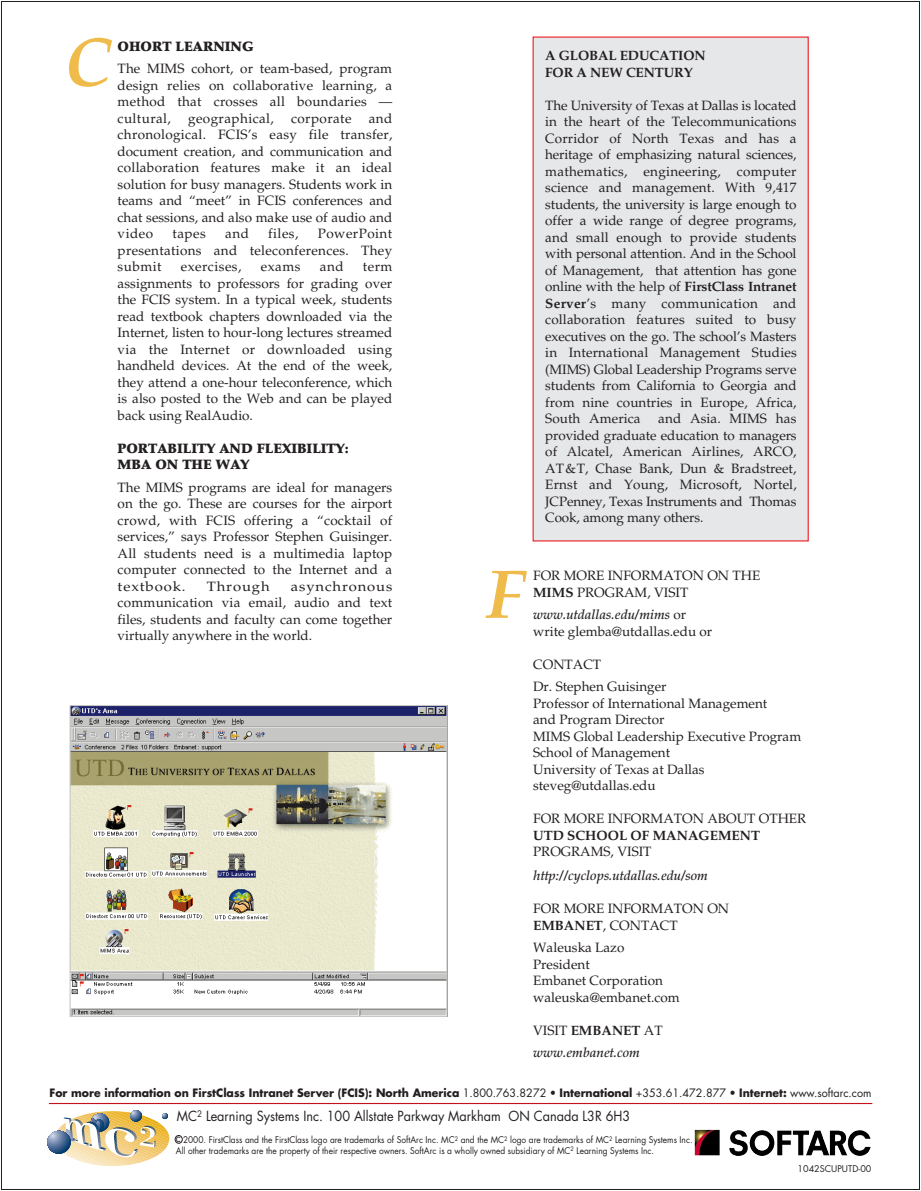
<style>
.page{position:relative;width:921px;height:1191px;background:#fff}
.page>*{position:absolute;margin:0;border:0;box-sizing:border-box;transform-origin:0 0}
.t1{font:italic 700 69px "Palatino";color:#efbc4b}
.t2{font:13.65px "Futura";color:#231f20;scale:.93 1}
.t3{font:13.5px/16.5px "Palatino";color:#231f20;text-align:justify}
.t4{font:13.5px/16.5px "Palatino";color:#231f20;text-align:justify;scale:1.1 1}
.t5{font:italic 500 13.5px/22.5px "Palatino";color:#231f20}
.t6{font:700 13.5px/16.5px "Palatino";letter-spacing:-.01em;color:#231f20}
.t7{font:900 13.5px/16.5px "Palatino";color:#231f20}
.t8{font:13.5px "Palatino";letter-spacing:.03em;color:#231f20}
.t9{font:13.5px "Palatino";letter-spacing:.035em;color:#231f20}
.t10{font:13.5px "Palatino";letter-spacing:.06em;color:#231f20;scale:1.1 1}
.t11{font:700 11.25px "Futura";color:#231f20;scale:.96 1}
.t12{font:9px/10.5px "Futura";color:#231f20;scale:.93 1}
.t13{font:9px "Futura";color:#231f20}
.s1{font-weight:700}
.s2{font-weight:500;font-style:italic}
.s3{font-weight:400;font-style:normal}
.s4{font-weight:700;font-style:normal}
.s5{font-weight:400}
.s6{font-size:11.25px}
</style>
<div class="page">
<hr style="left:49px;top:1103px;width:823px;height:1px;background:#c4121a">
<img style="left:695px;top:1130px;width:176px;height:26px">
<svg style="left:47px;top:1110px;width:122px;height:56px"></svg>
<div style="left:175px;top:1135px;width:8px;height:9px;border:1px solid #231f20;border-radius:50%"></div>
<div style="left:533px;top:37px;width:276px;height:505px;background:#e6e7e9;border:1px solid #ee1d23"></div>
<img style="left:70px;top:705px;width:378px;height:311px">
<h1 class="t1" style="left:64px;top:36px;width:49px">C</h1>
<p class="t7" style="left:118px;top:39px;width:138px">OHORT LEARNING</p>
<p class="t3" style="left:118px;top:62px;width:276px">The MIMS cohort, or team-based, program design relies on collaborative learning, a method that crosses all boundaries — cultural,</p>
<p class="t6" style="left:545px;top:49px;width:162px">A GLOBAL EDUCATION<br>FOR A NEW CENTURY</p>
<p class="t3" style="left:545px;top:99px;width:253px">The University of Texas at Dallas is located in the heart of the Telecommunications Corridor of North Texas and has a heritage of emphasizing natural sciences, mathematics, engineering, computer science and management. With 9,417 students, the university is large enough to offer a wide range of degree programs, and small enough to provide students with personal attention. And in the School of Management, that attention has gone online with the help of <span class="s1">FirstClass Intranet Server</span>’s many communication and collaboration features suited to busy executives on the go. The school’s Masters in International Management Studies (MIMS) Global Leadership Programs serve students from California to Georgia and from nine countries in Europe, Africa, South America</p>
<p class="t3" style="left:118px;top:111px;width:276px;text-indent:251px">and chronological. FCIS’s easy file transfer, document creation, and communication and collaboration features make it an ideal solution for busy managers. Students work in teams and “meet” in FCIS conferences and chat sessions, and also make use of audio and video</p>
<p class="t8" style="left:188px;top:113px;width:87px">geographical,</p>
<p class="t8" style="left:291px;top:113px;width:62px">corporate</p>
<p class="t3" style="left:172px;top:227px;width:35px">tapes</p>
<p class="t3" style="left:225px;top:227px;width:25px">and</p>
<p class="t3" style="left:268px;top:227px;width:32px">files,</p>
<p class="t3" style="left:118px;top:227px;width:276px;text-indent:200px">PowerPoint presentations and teleconferences. They submit</p>
<p class="t9" style="left:181px;top:261px;width:62px">exercises,</p>
<p class="t3" style="left:261px;top:260px;width:41px">exams</p>
<p class="t3" style="left:320px;top:260px;width:25px">and</p>
<p class="t3" style="left:118px;top:260px;width:276px;text-indent:245px">term assignments to professors for grading over the FCIS system. In a typical week, students read textbook chapters downloaded via the Internet, listen to hour-long lectures streamed via the Internet or downloaded using handheld devices. At the end of the week, they attend a one-hour teleconference, which is also posted to the Web and can be played back using RealAudio.</p>
<p class="t7" style="left:118px;top:441px;width:233px">PORTABILITY AND FLEXIBILITY:<br>MBA ON THE WAY</p>
<p class="t3" style="left:118px;top:480px;width:276px">The MIMS programs are ideal for managers on the go. These are courses for the airport crowd, with FCIS offering a “cocktail of services,” says Professor Stephen Guisinger.<br>All students need is a multimedia laptop computer connected to the Internet and a textbook.</p>
<p class="t3" style="left:545px;top:412px;width:253px;text-indent:113px">and Asia. MIMS has provided graduate education to managers of Alcatel, American Airlines, ARCO, AT&amp;T, Chase Bank, Dun &amp; Bradstreet, Ernst and Young, Microsoft, Nortel, JCPenney, Texas Instruments and Thomas Cook, among many others.</p>
<p class="t4" style="left:118px;top:579px;width:251px;text-indent:173px">asynchronous communication via email, audio and text files, students and faculty can come together virtually anywhere in the world.</p>
<p class="t3" style="left:533px;top:569px;width:229px">FOR MORE INFORMATON ON THE<br><span class="s1">MIMS</span> PROGRAM, VISIT</p>
<h1 class="t1" style="left:486px;top:568px;width:40px">F</h1>
<p class="t10" style="left:207px;top:581px;width:59px">Through</p>
<p class="t3" style="left:533px;top:608px;width:181px"><span class="s2">www.utdallas.edu/mims</span> or write glemba@utdallas.edu or</p>
<p class="t3" style="left:533px;top:654px;width:135px;line-height:22.5px">CONTACT<br>Dr. Stephen Guisinger</p>
<p class="t3" style="left:533px;top:696px;width:270px;text-align:left">Professor of International Management<br>and Program Director<br>MIMS Global Leadership Executive Program<br>School of Management<br>University of Texas at Dallas steveg@utdallas.edu</p>
<p class="t3" style="left:533px;top:812px;width:275px">FOR MORE INFORMATON ABOUT OTHER</p>
<p class="t6" style="left:533px;top:828px;width:228px">UTD SCHOOL OF MANAGEMENT</p>
<p class="t3" style="left:533px;top:845px;width:120px">PROGRAMS, VISIT</p>
<p class="t5" style="left:533px;top:866px;width:176px">http://cyclops.utdallas.edu/som</p>
<p class="t3" style="left:533px;top:902px;width:198px">FOR MORE INFORMATON ON<br><span class="s1">EMBANET</span>, CONTACT</p>
<p class="t3" style="left:533px;top:941px;width:148px;text-align:left">Waleuska Lazo<br>President<br>Embanet Corporation waleuska@embanet.com</p>
<p class="t5" style="left:533px;top:1021px;width:131px"><span class="s3">VISIT</span> <span class="s4">EMBANET</span> <span class="s3">AT </span>www.embanet.com</p>
<p class="t11" style="left:49px;top:1088px;width:858px">For more information on FirstClass Intranet Server (FCIS): North America <span class="s5">1.800.763.8272 •</span> International <span class="s5">+353.61.472.877 •</span> Internet: <span class="s5">www.softarc.com</span></p>
<p class="t2" style="left:177px;top:1110px;width:489px">MC<sup>2</sup> Learning Systems Inc. 100 Allstate Parkway Markham ON Canada L3R 6H3</p>
<p class="t12" style="left:176px;top:1135px;width:557px"><span class="s6">c</span> 2000. FirstClass and the FirstClass logo are trademarks of SoftArc Inc. MC<sup>2</sup> and the MC<sup>2</sup> logo are trademarks of MC<sup>2</sup> Learning Systems Inc.<br>All other trademarks are the property of their respective owners. SoftArc is a wholly owned subsidiary of MC<sup>2</sup> Learning Systems Inc.</p>
<p class="t13" style="left:798px;top:1164px;width:75px">1042SCUPUTD-00</p>
</div>
